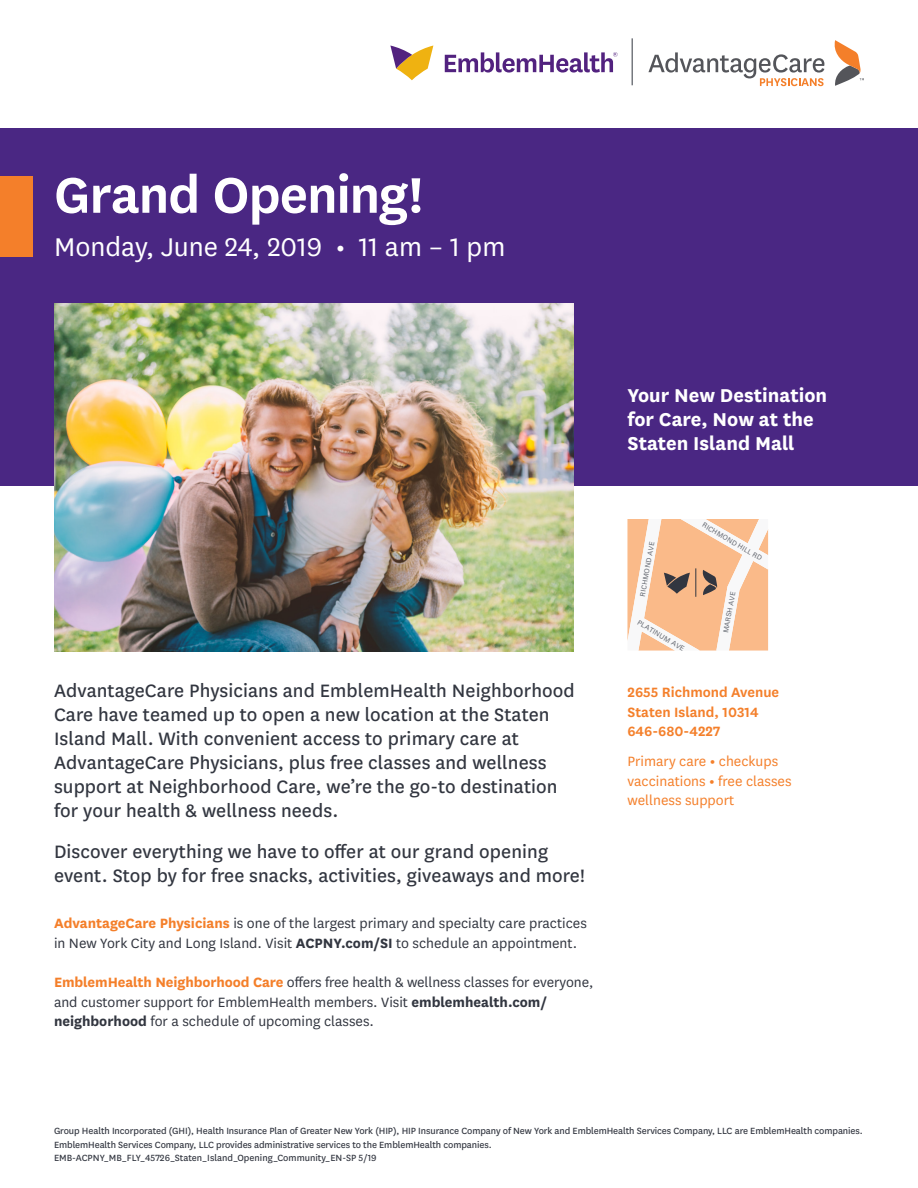
<style>
.page{position:relative;width:918px;height:1188px;background:#fff}
.page>*{position:absolute;margin:0;border:0;box-sizing:border-box;transform-origin:0 0}
.Headline_3___Nationa{font:600 58.5px "National";letter-spacing:-.02em;color:#fff}
.B-style_Subhead__bod{font:30px "National";color:#fff}
.Sidebar_text___Natio{font:700 21.75px/24px "National";color:#fff}
.Deck___National__pur{font:21px/24px "National";letter-spacing:.005em;color:#323640}
.Body_text___National{font:15.75px/19.5px "National";color:#323640}
.Sidebar_text___Natio-2{font:15.75px/19.5px "National";color:#f47f2a}
.Sidebar_text___Natio-3{font:600 15.75px/19.5px "National";color:#f47f2a}
.EMB_Disclaimer___Nat{font:10.5px/13.5px "National";letter-spacing:-.01em;color:#323640}
.t1{font:6.75px "Univers";color:#6a6e76}
.s1{font-weight:500}
.s2{font-weight:700;color:#f47f2a}
.s3{font-weight:700}
</style>
<div class="page">
<div style="left:0;top:129px;width:918px;height:357px;background:#4a2783"></div>
<img style="left:54px;top:303px;width:519px;height:348px">
<div style="left:0;top:176px;width:32px;height:81px;background:#f47f2a"></div>
<hr style="left:632px;top:38px;width:1px;height:47px;background:#323640">
<svg style="left:390px;top:46px;width:43px;height:34px"></svg>
<svg style="left:445px;top:52px;width:173px;height:21px"></svg>
<svg style="left:648px;top:52px;width:176px;height:34px"></svg>
<svg style="left:834px;top:40px;width:30px;height:46px"></svg>
<svg style="left:627px;top:519px;width:141px;height:132px"></svg>
<p class="Headline_3___Nationa" style="left:54px;top:154px;width:370px">Grand Opening!</p>
<p class="B-style_Subhead__bod" style="left:54px;top:228px;width:453px">Monday, June 24, 2019 <span class="s1">•</span> 11 am – 1 pm</p>
<p class="Deck___National__pur" style="left:54px;top:678px;width:522px">AdvantageCare Physicians and EmblemHealth Neighborhood Care have teamed up to open a new location at the Staten Island Mall. With convenient access to primary care at AdvantageCare Physicians, plus free classes and wellness support at Neighborhood Care, we’re the go-to destination for your health &amp; wellness needs.</p>
<p class="Deck___National__pur" style="left:54px;top:839px;width:532px">Discover everything we have to offer at our grand opening event. Stop by for free snacks, activities, giveaways and more!</p>
<p class="Body_text___National" style="left:54px;top:913px;width:534px"><span class="s2">AdvantageCare Physicians</span> is one of the largest primary and specialty care practices in New York City and Long Island. Visit <span class="s3">ACPNY.com/SI</span> to schedule an appointment.</p>
<p class="Body_text___National" style="left:54px;top:972px;width:541px"><span class="s2">EmblemHealth Neighborhood Care</span> offers free health &amp; wellness classes for everyone, and customer support for EmblemHealth members. Visit <span class="s3">emblemhealth.com/ neighborhood</span> for a schedule of upcoming classes.</p>
<p class="Sidebar_text___Natio" style="left:627px;top:382px;width:201px">Your New Destination for Care, Now at the<br>Staten Island Mall</p>
<p class="t1" style="left:638px;top:595px;width:57px;rotate:-80deg">RICHMOND AVE</p>
<p class="t1" style="left:640px;top:618px;width:55px;rotate:31deg">PLATINUM AVE</p>
<p class="t1" style="left:705px;top:520px;width:69px;rotate:31deg">RICHMOND HILL RD</p>
<p class="t1" style="left:722px;top:632px;width:44px;rotate:-80deg">MARSH AVE</p>
<p class="Sidebar_text___Natio-3" style="left:627px;top:681px;width:153px">2655 Richmond Avenue</p>
<p class="Sidebar_text___Natio-3" style="left:627px;top:701px;width:133px">Staten Island, 10314<br>646-680-4227</p>
<p class="Sidebar_text___Natio-2" style="left:627px;top:751px;width:166px">Primary care <span class="s3">•</span> checkups vaccinations <span class="s3">•</span> free classes</p>
<p class="Sidebar_text___Natio-2" style="left:627px;top:790px;width:108px">wellness support</p>
<p class="EMB_Disclaimer___Nat" style="left:54px;top:1124px;width:810px">Group Health Incorporated (GHI), Health Insurance Plan of Greater New York (HIP), HIP Insurance Company of New York and EmblemHealth Services Company, LLC are EmblemHealth companies.<br>EmblemHealth Services Company, LLC provides administrative services to the EmblemHealth companies.</p>
<p class="EMB_Disclaimer___Nat" style="left:54px;top:1151px;width:324px">EMB-ACPNY_MB_FLY_45726_Staten_Island_Opening_Community_EN-SP 5/19</p>
</div>
